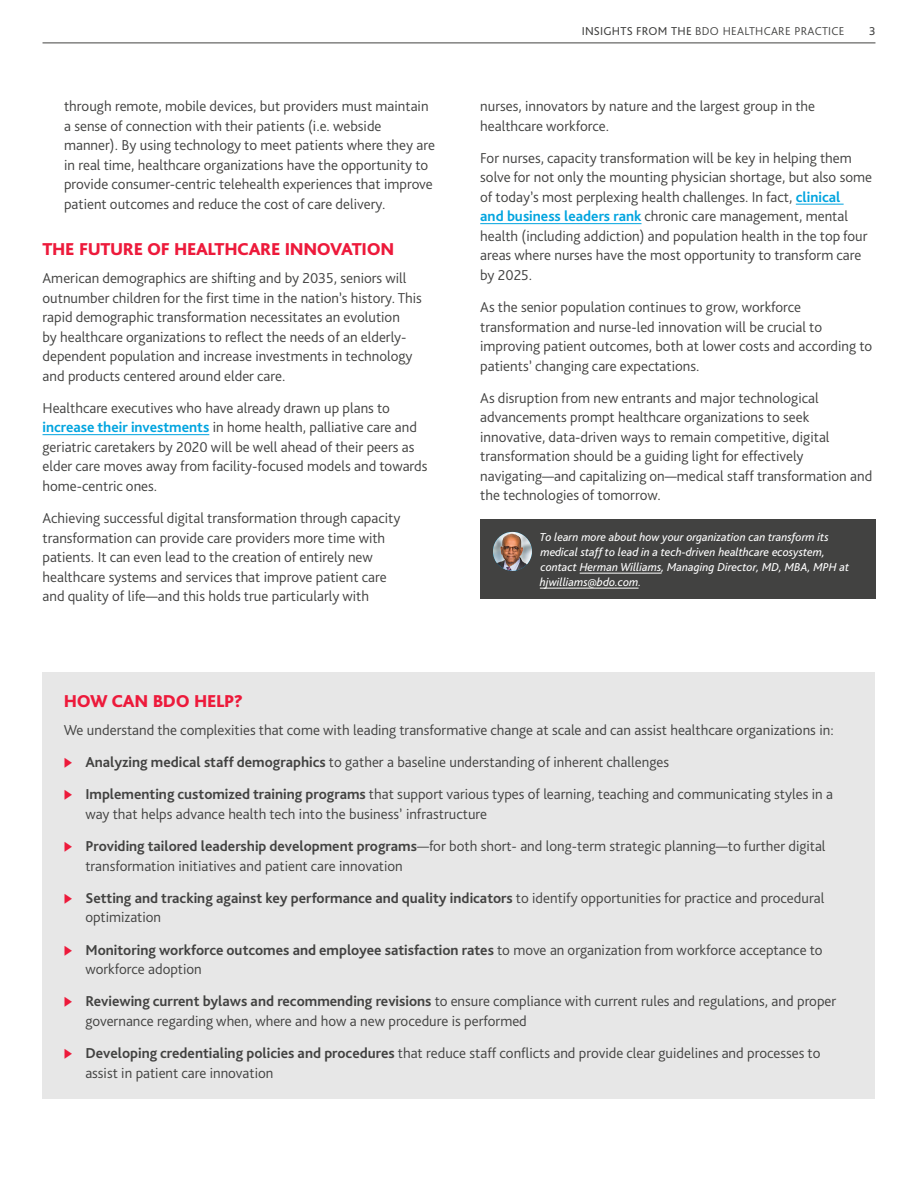
<style>
.page{position:relative;width:918px;height:1188px;background:#fff}
.page>*{position:absolute;margin:0;border:0;box-sizing:border-box;transform-origin:0 0}
.t1{font:800 18px "Bliss Pro";letter-spacing:-.02em;color:#ed1a3b}
.t2{font:300 15px/19.5px "Bliss Pro";color:#424241}
.t3{font:700 15px/19.5px "Bliss Pro";color:#424241}
.t4{font:italic 12px/15px "Bliss Pro";color:#fff}
.t5{font:300 12px "Bliss Pro";letter-spacing:.02em;color:#424241}
.t6{font:12px "Bliss Pro";color:#424241}
.s1{font-weight:700;color:#00a4df}
.s2{font-weight:400}
.s3{color:#ed1a3b}
.s4{font-weight:700}
.s5{font-weight:300}
</style>
<div class="page">
<hr style="left:43px;top:434px;width:166px;height:1px;background:#00a4df">
<div style="left:43px;top:672px;width:832px;height:427px;background:#e7e7e7"></div>
<hr style="left:796px;top:204px;width:48px;height:1px;background:#00a4df">
<hr style="left:480px;top:223px;width:162px;height:1px;background:#00a4df">
<div style="left:480px;top:519px;width:395px;height:80px;background:#424241"></div>
<hr style="left:580px;top:573px;width:82px;height:1px;background:#fff">
<hr style="left:540px;top:588px;width:99px;height:1px;background:#fff">
<img style="left:493px;top:532px;width:39px;height:39px;border-radius:19px">
<hr style="left:43px;top:43px;width:832px;height:1px;background:#424241">
<p class="t2" style="left:64px;top:96px;width:372px">through remote, mobile devices, but providers must maintain a sense of connection with their patients (i.e. webside manner). By using technology to meet patients where they are in real time, healthcare organizations have the opportunity to provide consumer-centric telehealth experiences that improve patient outcomes and reduce the cost of care delivery.</p>
<p class="t1" style="left:43px;top:238px;width:353px">THE FUTURE OF HEALTHCARE INNOVATION</p>
<p class="t2" style="left:43px;top:268px;width:381px">American demographics are shifting and by 2035, seniors will outnumber children for the first time in the nation’s history. This rapid demographic transformation necessitates an evolution<br>by healthcare organizations to reflect the needs of an elderly&shy;dependent population and increase investments in technology and products centered around elder care.</p>
<p class="t2" style="left:43px;top:398px;width:387px">Healthcare executives who have already drawn up plans to <span class="s1">increase their investments</span> in home health, palliative care and geriatric caretakers by 2020 will be well ahead of their peers as elder care moves away from facility-focused models and towards home-centric ones.</p>
<p class="t2" style="left:43px;top:508px;width:359px">Achieving successful digital transformation through capacity transformation can provide care providers more time with patients. It can even lead to the creation of entirely new healthcare systems and services that improve patient care and quality of life—and this holds true particularly with</p>
<p class="t5" style="left:582px;top:24px;width:264px"><span class="s2">INSIGHTS FROM THE</span> BDO HEALTHCARE PRACTICE</p>
<p class="t6" style="left:869px;top:24px;width:8px">3</p>
<p class="t2" style="left:480px;top:96px;width:336px">nurses, innovators by nature and the largest group in the healthcare workforce.</p>
<p class="t2" style="left:480px;top:148px;width:393px">For nurses, capacity transformation will be key in helping them solve for not only the mounting physician shortage, but also some of today’s most perplexing health challenges. In fact, <span class="s1">clinical<br>and business leaders rank</span> chronic care management, mental health (including addiction) and population health in the top four areas where nurses have the most opportunity to transform care by 2025.</p>
<p class="t2" style="left:480px;top:297px;width:394px">As the senior population continues to grow, workforce transformation and nurse-led innovation will be crucial to improving patient outcomes, both at lower costs and according to patients’ changing care expectations.</p>
<p class="t2" style="left:480px;top:388px;width:394px">As disruption from new entrants and major technological advancements prompt healthcare organizations to seek innovative, data-driven ways to remain competitive, digital transformation should be a guiding light for effectively navigating—and capitalizing on—medical staff transformation and the technologies of tomorrow.</p>
<p class="t4" style="left:540px;top:530px;width:311px">To learn more about how your organization can transform its medical staff to lead in a tech-driven healthcare ecosystem, contact Herman Williams, Managing Director, MD, MBA, MPH at hjwilliams@bdo.com.</p>
<p class="t1" style="left:64px;top:690px;width:181px">HOW CAN BDO HELP?</p>
<p class="t2" style="left:64px;top:720px;width:771px">We understand the complexities that come with leading transformative change at scale and can assist healthcare organizations in:</p>
<p class="t2" style="left:64px;top:752px;width:607px"><span class="s3">◆</span> <span class="s4">Analyzing medical staff demographics</span> to gather a baseline understanding of inherent challenges</p>
<p class="t2" style="left:85px;top:784px;width:749px;text-indent:-22px"><span class="s3">◆</span> <span class="s4">Implementing customized training programs</span> that support various types of learning, teaching and communicating styles in a way that helps advance health tech into the business’ infrastructure</p>
<p class="t2" style="left:85px;top:836px;width:742px;text-indent:-22px"><span class="s3">◆</span> <span class="s4">Providing tailored leadership development programs</span>—for both short- and long-term strategic planning—to further digital transformation initiatives and patient care innovation</p>
<p class="t3" style="left:85px;top:888px;width:740px;text-indent:-22px"><span class="s3">◆</span> Setting and tracking against key performance and quality indicators <span class="s5">to identify opportunities for practice and procedural optimization</span></p>
<p class="t2" style="left:85px;top:939px;width:739px;text-indent:-22px"><span class="s3">◆</span> <span class="s4">Monitoring workforce outcomes and employee satisfaction rates</span> to move an organization from workforce acceptance to workforce adoption</p>
<p class="t2" style="left:85px;top:991px;width:752px;text-indent:-22px"><span class="s3">◆</span> <span class="s4">Reviewing current bylaws and recommending revisions</span> to ensure compliance with current rules and regulations, and proper governance regarding when, where and how a new procedure is performed</p>
<p class="t2" style="left:85px;top:1043px;width:737px;text-indent:-22px"><span class="s3">◆</span> <span class="s4">Developing credentialing policies and procedures</span> that reduce staff conflicts and provide clear guidelines and processes to assist in patient care innovation</p>
</div>
